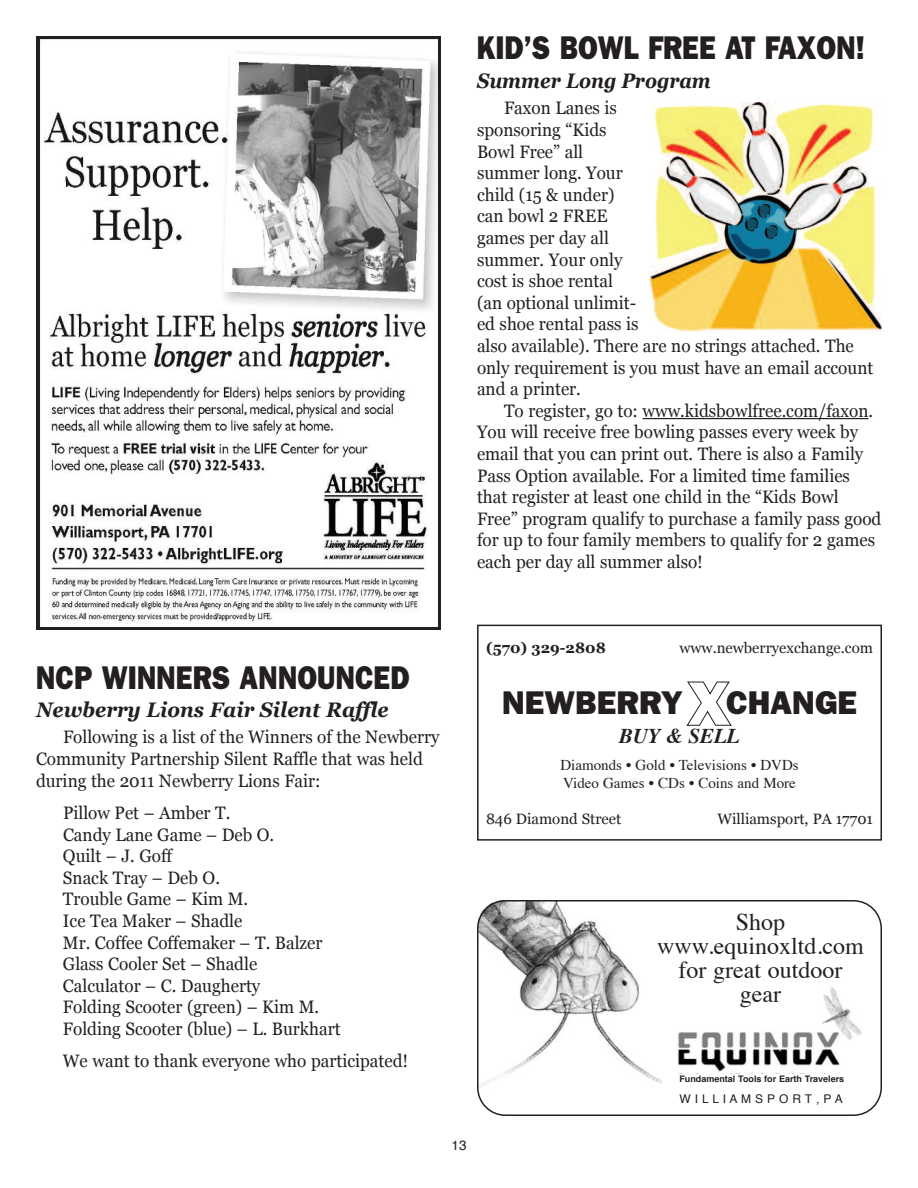
<style>
.page{position:relative;width:918px;height:1188px;background:#fff}
.page>*{position:absolute;margin:0;border:0;box-sizing:border-box;transform-origin:0 0}
.t1{font:800 33px "Franklin Gothic";color:#231f20;scale:.85 1}
.t2{font:800 33px "Franklin Gothic";color:#231f20}
.t3{font:24px/24px "Times";color:#231f20;text-align:center}
.t4{font:italic 700 21px "Georgia";color:#231f20;scale:.95 1}
.t5{font:italic 700 21px "Georgia";color:#231f20;scale:.9 1}
.t6{font:italic 700 21px "Times";color:#231f20}
.t7{font:18px/21.6px "Georgia";color:#231f20;scale:.95 1}
.t8{font:15px "Georgia";color:#231f20}
.t9{font:15px/18px "Times";color:#231f20}
.t10{font:700 15px "Georgia";color:#231f20}
.t11{font:13.5px "Helvetica";color:#231f20}
.t12{font:12px "Helvetica";letter-spacing:.32em;color:#231f20}
.t13{font:700 9px "Helvetica";color:#231f20}
.s1{font-size:63px;color:#fff}
</style>
<div class="page">
<img style="left:40px;top:40px;width:397px;height:586px">
<div style="left:36px;top:36px;width:405px;height:594px;border:3px solid #231f20"></div>
<hr style="left:643px;top:418px;width:226px;height:1px;background:#231f20">
<img style="left:650px;top:103px;width:232px;height:229px">
<svg style="left:477px;top:900px;width:405px;height:216px"></svg>
<img style="left:677px;top:984px;width:186px;height:90px">
<div style="left:477px;top:625px;width:405px;height:216px;border:2px solid #231f20"></div>
<h1 class="t1" style="left:477px;top:28px;width:458px">KID’S BOWL FREE AT FAXON!</h1>
<p class="t5" style="left:477px;top:69px;width:261px">Summer Long program</p>
<p class="t7" style="left:477px;top:97px;width:419px;text-indent:27px">Faxon Lanes is<br>sponsoring “Kids<br>Bowl Free” all<br>summer long. Your<br>child (15 &amp; under)<br>can bowl 2 FREE<br>games per day all<br>summer. Your only<br>cost is shoe rental<br>(an optional unlimit-<br>ed shoe rental pass is<br>also available). There are no strings attached. The only requirement is you must have an email account and a printer.</p>
<p class="t7" style="left:477px;top:400px;width:427px;text-indent:27px">To register, go to: www.kidsbowlfree.com/faxon.<br>You will receive free bowling passes every week by email that you can print out. There is also a Family Pass Option available. For a limited time families that register at least one child in the “Kids Bowl Free” program qualify to purchase a family pass good for up to four family members to qualify for 2 games each per day all summer also!</p>
<h1 class="t1" style="left:36px;top:658px;width:441px">NCP WINNERS ANNOUNCED</h1>
<p class="t4" style="left:36px;top:698px;width:373px">Newberry Lions Fair Silent Raffle</p>
<p class="t7" style="left:36px;top:726px;width:426px;text-indent:27px">Following is a list of the Winners of the Newberry<br>Community Partnership Silent Raffle that was held during the 2011 Newberry Lions Fair:</p>
<p class="t7" style="left:63px;top:802px;width:294px">Pillow Pet – Amber T.<br>Candy Lane Game – Deb O.<br>Quilt – J. Goff<br>Snack Tray – Deb O.<br>Trouble Game – Kim M.<br>Ice Tea Maker – Shadle<br>Mr. Coffee Coffemaker – T. Balzer<br>Glass Cooler Set – Shadle<br>Calculator – C. Daugherty<br>Folding Scooter (green) – Kim M.<br>Folding Scooter (blue) – L. Burkhart</p>
<p class="t7" style="left:63px;top:1050px;width:365px">We want to thank everyone who participated!</p>
<p class="t11" style="left:451px;top:1139px;width:17px">13</p>
<p class="t10" style="left:486px;top:640px;width:121px">(570) 329-2808</p>
<p class="t8" style="left:679px;top:640px;width:195px">www.newberryexchange.com</p>
<h1 class="t2" style="left:502px;top:684px;width:357px">NEWBERRY<span class="s1">X</span>CHANGE</h1>
<p class="t6" style="left:619px;top:728px;width:122px">BUY &amp; SELL</p>
<p class="t9" style="left:560px;top:758px;width:240px">Diamonds • Gold • Televisions • DVDs<br>Video Games • CDs • Coins and More</p>
<p class="t8" style="left:486px;top:811px;width:137px">846 Diamond Street</p>
<p class="t8" style="left:717px;top:811px;width:157px">Williamsport, PA 17701</p>
<h2 class="t3" style="left:657px;top:912px;width:208px">Shop www.equinoxltd.com for great outdoor gear</h2>
<p class="t13" style="left:680px;top:1075px;width:166px">Fundamental Tools for earth Travelers</p>
<p class="t12" style="left:680px;top:1093px;width:165px">WILLIAMSPORT,PA</p>
</div>
